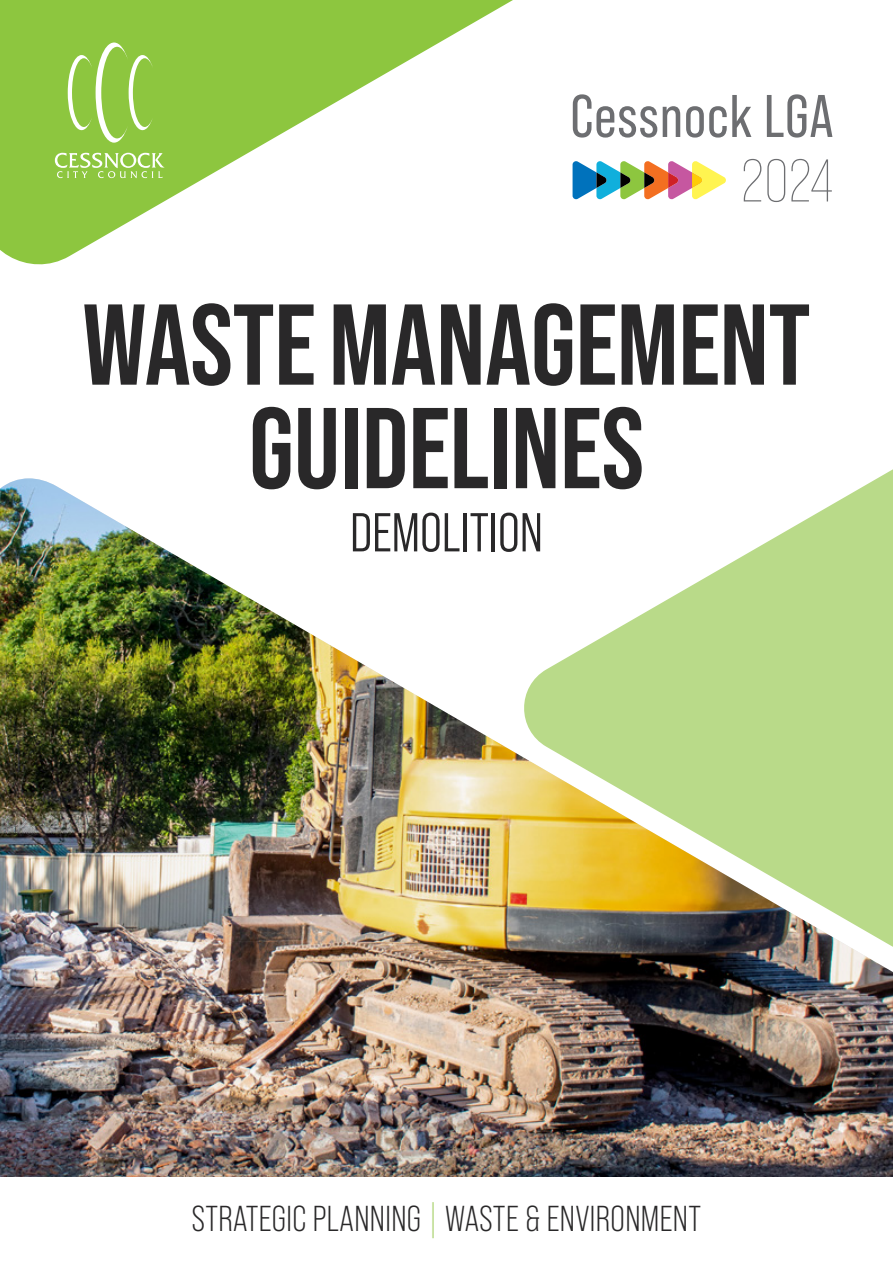
<style>
.page{position:relative;width:893px;height:1263px;background:#fff}
.page>*{position:absolute;margin:0;border:0;box-sizing:border-box;transform-origin:0 0}
.t1{font:700 114.6px/103.5px "Bebas Neue Pro";color:#292829;text-align:center}
.t2{font:60px "Bebas Neue Pro";letter-spacing:.015em;color:#6d6e71}
.t3{font:300 60px "Bebas Neue Pro";color:#6d6e71}
.t4{font:54.6px "Bebas Neue Pro Middle";color:#292829}
.t5{font:36px "Bebas Neue Pro";letter-spacing:.01em;color:#292829}
.s1{color:#b9da89}
</style>
<div class="page">
<svg style="left:573px;top:161px;width:153px;height:39px"></svg>
<img style="left:0;top:478px;width:893px;height:699px">
<svg style="left:0;top:0;width:513px;height:265px;fill:#8dc63f"></svg>
<svg style="left:517px;top:469px;width:376px;height:483px;fill:#b9da89"></svg>
<svg style="left:55px;top:153px;width:110px;height:25px;background:#a9d46e"></svg>
<svg style="left:68px;top:43px;width:85px;height:100px;background:#9fcf5e"></svg>
<h2 class="t2" style="left:570px;top:82px;width:265px">Cessnock LGA</h2>
<h2 class="t3" style="left:741px;top:148px;width:93px">2024</h2>
<h1 class="t1" style="left:83px;top:292px;width:729px">WASTE MANAGEMENT<br>GUIDELINES</h1>
<h3 class="t4" style="left:350px;top:502px;width:194px">DEMOLITION</h3>
<p class="t5" style="left:192px;top:1198px;width:511px">STRATEGIC PLANNING <span class="s1">|</span> WASTE &amp; ENVIRONMENT</p>
</div>
